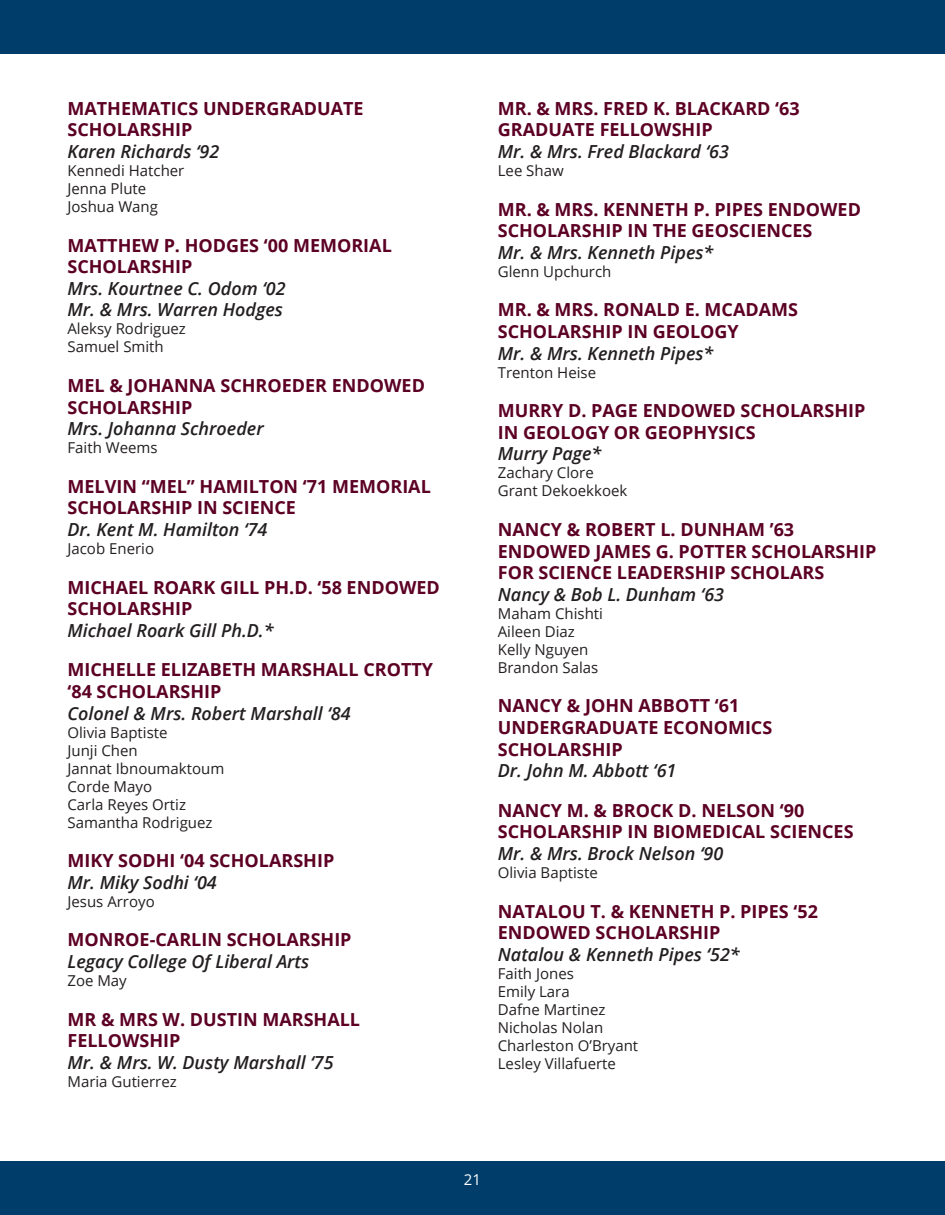
<style>
.page{position:relative;width:945px;height:1215px;background:#fff}
.page>*{position:absolute;margin:0;border:0;box-sizing:border-box;transform-origin:0 0}
.Scholarship_Recipients{font:700 18px/21.6px "Open Sans";color:#5c0024}
.Scholarship_Recipients-2{font:italic 600 18px/21.6px "Open Sans";color:#231f20}
.Scholarship_Recipients-3{font:15px/18px "Open Sans";color:#231f20}
.t1{font:15px "Open Sans";color:#fff}
.s1{font-weight:600;font-style:italic;color:#231f20}
.s2{font-weight:700;font-style:normal;color:#5c0024}
</style>
<div class="page">
<div style="left:0;top:0;width:945px;height:54px;background:#003d6a"></div>
<div style="left:0;top:1161px;width:945px;height:54px;background:#003d6a"></div>
<p class="Scholarship_Recipients" style="left:68px;top:97px;width:298px">MATHEMATICS UNDERGRADUATE<br>SCHOLARSHIP<br><span class="s1">Karen Richards ‘92</span></p>
<p class="Scholarship_Recipients-3" style="left:68px;top:161px;width:118px">Kennedi Hatcher<br>Jenna Plute<br>Joshua Wang</p>
<p class="Scholarship_Recipients-2" style="left:68px;top:234px;width:326px"><span class="s2">MATTHEW P. HODGES ‘00 MEMORIAL<br>SCHOLARSHIP<br></span>Mrs. Kourtnee C. Odom ‘02<br>Mr. &amp; Mrs. Warren Hodges</p>
<p class="Scholarship_Recipients-3" style="left:68px;top:320px;width:120px">Aleksy Rodriguez<br>Samuel Smith</p>
<p class="Scholarship_Recipients" style="left:68px;top:374px;width:359px">MEL &amp; JOHANNA SCHROEDER ENDOWED<br>SCHOLARSHIP<br><span class="s1">Mrs. Johanna Schroeder</span></p>
<p class="Scholarship_Recipients-3" style="left:68px;top:438px;width:92px">Faith Weems</p>
<p class="Scholarship_Recipients" style="left:68px;top:475px;width:365px">MELVIN “MEL” HAMILTON ‘71 MEMORIAL<br>SCHOLARSHIP IN SCIENCE<br><span class="s1">Dr. Kent M. Hamilton ‘74</span></p>
<p class="Scholarship_Recipients-3" style="left:68px;top:539px;width:88px">Jacob Enerio</p>
<p class="Scholarship_Recipients" style="left:68px;top:576px;width:374px">MICHAEL ROARK GILL PH.D. ‘58 ENDOWED<br>SCHOLARSHIP<br><span class="s1">Michael Roark Gill Ph.D.*</span></p>
<p class="Scholarship_Recipients" style="left:68px;top:659px;width:367px">MICHELLE ELIZABETH MARSHALL CROTTY ‘84 SCHOLARSHIP<br><span class="s1">Colonel &amp; Mrs. Robert Marshall ‘84</span></p>
<p class="Scholarship_Recipients-3" style="left:68px;top:723px;width:158px">Olivia Baptiste<br>Junji Chen<br>Jannat Ibnoumaktoum<br>Corde Mayo<br>Carla Reyes Ortiz<br>Samantha Rodriguez</p>
<p class="Scholarship_Recipients" style="left:68px;top:849px;width:268px">MIKY SODHI ‘04 SCHOLARSHIP<br><span class="s1">Mr. Miky Sodhi ‘04</span></p>
<p class="Scholarship_Recipients-3" style="left:68px;top:892px;width:89px">Jesus Arroyo</p>
<p class="Scholarship_Recipients-2" style="left:68px;top:929px;width:286px"><span class="s2">MONROE-CARLIN SCHOLARSHIP<br></span>Legacy College Of Liberal Arts</p>
<p class="Scholarship_Recipients-3" style="left:68px;top:971px;width:61px">Zoe May</p>
<p class="Scholarship_Recipients" style="left:68px;top:1008px;width:294px">MR &amp; MRS W. DUSTIN MARSHALL<br>FELLOWSHIP<br><span class="s1">Mr. &amp; Mrs. W. Dusty Marshall ‘75</span></p>
<p class="Scholarship_Recipients-3" style="left:68px;top:1072px;width:111px">Maria Gutierrez</p>
<p class="Scholarship_Recipients" style="left:498px;top:97px;width:303px">MR. &amp; MRS. FRED K. BLACKARD ‘63<br>GRADUATE FELLOWSHIP<br><span class="s1">Mr. &amp; Mrs. Fred Blackard ‘63</span></p>
<p class="Scholarship_Recipients-3" style="left:498px;top:161px;width:67px">Lee Shaw</p>
<p class="Scholarship_Recipients" style="left:498px;top:198px;width:365px">MR. &amp; MRS. KENNETH P. PIPES ENDOWED<br>SCHOLARSHIP IN THE GEOSCIENCES<br><span class="s1">Mr. &amp; Mrs. Kenneth Pipes*</span></p>
<p class="Scholarship_Recipients-3" style="left:498px;top:262px;width:115px">Glenn Upchurch</p>
<p class="Scholarship_Recipients" style="left:498px;top:299px;width:302px">MR. &amp; MRS. RONALD E. MCADAMS<br>SCHOLARSHIP IN GEOLOGY<br><span class="s1">Mr. &amp; Mrs. Kenneth Pipes*</span></p>
<p class="Scholarship_Recipients-3" style="left:498px;top:363px;width:100px">Trenton Heise</p>
<p class="Scholarship_Recipients" style="left:498px;top:399px;width:369px">MURRY D. PAGE ENDOWED SCHOLARSHIP<br>IN GEOLOGY OR GEOPHYSICS<br><span class="s1">Murry Page*</span></p>
<p class="Scholarship_Recipients-3" style="left:498px;top:464px;width:131px">Zachary Clore<br>Grant Dekoekkoek</p>
<p class="Scholarship_Recipients" style="left:498px;top:518px;width:380px">NANCY &amp; ROBERT L. DUNHAM ’63<br>ENDOWED JAMES G. POTTER SCHOLARSHIP<br>FOR SCIENCE LEADERSHIP SCHOLARS<br><span class="s1">Nancy &amp; Bob L. Dunham ‘63</span></p>
<p class="Scholarship_Recipients-3" style="left:498px;top:604px;width:107px">Maham Chishti<br>Aileen Diaz<br>Kelly Nguyen<br>Brandon Salas</p>
<p class="Scholarship_Recipients" style="left:498px;top:695px;width:276px">NANCY &amp; JOHN ABBOTT ‘61<br>UNDERGRADUATE ECONOMICS<br>SCHOLARSHIP<br><span class="s1">Dr. John M. Abbott ‘61</span></p>
<p class="Scholarship_Recipients" style="left:498px;top:799px;width:357px">NANCY M. &amp; BROCK D. NELSON ‘90<br>SCHOLARSHIP IN BIOMEDICAL SCIENCES<br><span class="s1">Mr. &amp; Mrs. Brock Nelson ‘90</span></p>
<p class="Scholarship_Recipients-3" style="left:498px;top:863px;width:102px">Olivia Baptiste</p>
<p class="Scholarship_Recipients" style="left:498px;top:900px;width:322px">NATALOU T. &amp; KENNETH P. PIPES ‘52<br>ENDOWED SCHOLARSHIP<br><span class="s1">Natalou &amp; Kenneth Pipes ‘52*</span></p>
<p class="Scholarship_Recipients-3" style="left:498px;top:964px;width:142px">Faith Jones<br>Emily Lara<br>Dafne Martinez<br>Nicholas Nolan<br>Charleston O’Bryant<br>Lesley Villafuerte</p>
<p class="t1" style="left:464px;top:1169px;width:19px">21</p>
</div>
